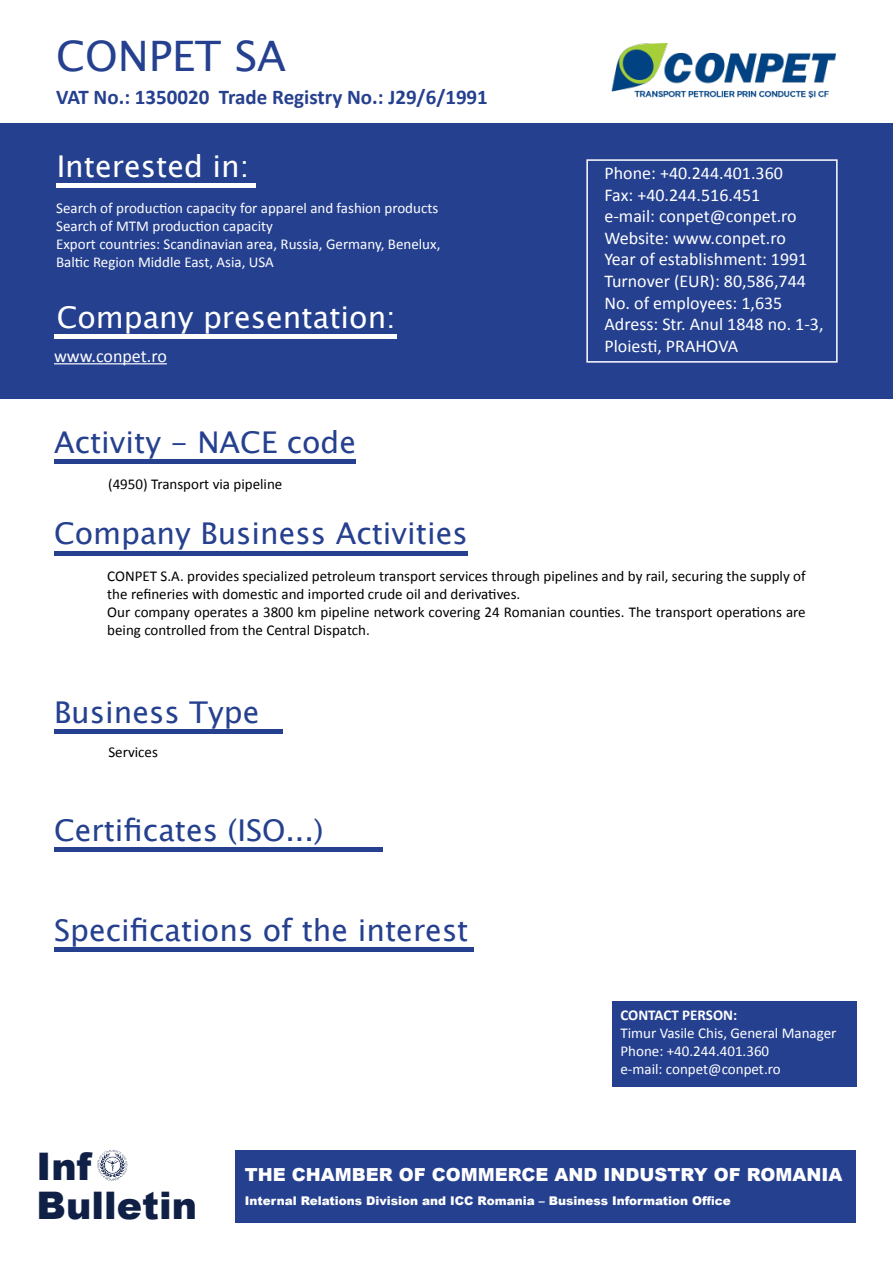
<style>
.page{position:relative;width:893px;height:1263px;background:#fff}
.page>*{position:absolute;margin:0;border:0;box-sizing:border-box;transform-origin:0 0}
.t1{font:42px "Lucida Sans Unicode";color:#25408f}
.t2{font:900 37.95px/39.9px "Arial";color:#101f46}
.t3{font:30px "Lucida Sans Unicode";color:#25408f}
.t4{font:30px "Lucida Sans Unicode";color:#fff}
.t5{font:700 21px "Calibri";color:#25408f}
.t6{font:18px/21.6px "Calibri";color:#fff}
.t7{font:900 18px "Arial";color:#fff}
.t8{font:15px/18px "Calibri";color:#000}
.t9{font:15px/18px "Calibri";color:#fff}
.t10{font:700 15px "Calibri";color:#fff}
.t11{font:900 12px "Arial";color:#fff}
</style>
<div class="page">
<div style="left:0;top:123px;width:893px;height:276px;background:#25408f"></div>
<hr style="left:54px;top:363px;width:113px;height:1px;background:#fff">
<div style="left:586px;top:159px;width:252px;height:204px;border:2px solid #fff"></div>
<div style="left:235px;top:1150px;width:621px;height:72px;background:#25408f"></div>
<svg style="left:97px;top:1150px;width:31px;height:31px"></svg>
<div style="left:611px;top:1001px;width:245px;height:85px;background:#25408f"></div>
<img style="left:611px;top:43px;width:225px;height:56px">
<hr style="left:54px;top:460px;width:301px;height:4px;background:#25408f">
<hr style="left:54px;top:551px;width:413px;height:4px;background:#25408f">
<hr style="left:54px;top:729px;width:229px;height:4px;background:#25408f">
<hr style="left:54px;top:847px;width:329px;height:4px;background:#25408f">
<div style="left:54px;top:947px;width:420px;height:5px;background:#25408f"></div>
<hr style="left:56px;top:184px;width:200px;height:4px;background:#fff">
<hr style="left:54px;top:335px;width:343px;height:4px;background:#fff">
<h1 class="t1" style="left:56px;top:23px;width:232px">CONPET SA</h1>
<h3 class="t5" style="left:56px;top:84px;width:433px">VAT No.: 1350020 Trade Registry No.: J29/6/1991</h3>
<h3 class="t4" style="left:57px;top:143px;width:194px">Interested in:</h3>
<p class="t9" style="left:56px;top:198px;width:386px">Search of production capacity for apparel and fashion products Search of MTM production capacity<br>Export countries: Scandinavian area, Russia, Germany, Benelux, Baltic Region Middle East, Asia, USA</p>
<h3 class="t4" style="left:57px;top:293px;width:341px">Company presentation:</h3>
<p class="t6" style="left:54px;top:344px;width:114px">www.conpet.ro</p>
<h3 class="t3" style="left:54px;top:419px;width:304px">Activity - NACE code</h3>
<p class="t8" style="left:108px;top:474px;width:176px">(4950) Transport via pipeline</p>
<h3 class="t3" style="left:54px;top:510px;width:415px">Company Business Activities</h3>
<p class="t6" style="left:604px;top:161px;width:221px">Phone: +40.244.401.360<br>Fax: +40.244.516.451<br>e-mail: conpet@conpet.ro<br>Website: www.conpet.ro<br>Year of establishment: 1991<br>Turnover (EUR): 80,586,744<br>No. of employees: 1,635<br>Adress: Str. Anul 1848 no. 1-3,<br>Ploiesti, PRAHOVA</p>
<p class="t8" style="left:107px;top:566px;width:700px">CONPET S.A. provides specialized petroleum transport services through pipelines and by rail, securing the supply of the refineries with domestic and imported crude oil and derivatives.<br>Our company operates a 3800 km pipeline network covering 24 Romanian counties. The transport operations are being controlled from the Central Dispatch.</p>
<h3 class="t3" style="left:54px;top:688px;width:207px">Business Type</h3>
<p class="t8" style="left:108px;top:742px;width:51px">Services</p>
<h3 class="t3" style="left:54px;top:806px;width:271px">Certificates (ISO...)</h3>
<h3 class="t3" style="left:54px;top:907px;width:416px">Specifications of the interest</h3>
<p class="t10" style="left:620px;top:1005px;width:118px">CONTACT PERSON:</p>
<p class="t9" style="left:620px;top:1023px;width:217px">Timur Vasile Chis, General Manager<br>Phone: +40.244.401.360<br>e-mail: conpet@conpet.ro</p>
<h2 class="t2" style="left:37px;top:1145px;width:162px">Inf<br>Bulletin</h2>
<p class="t7" style="left:245px;top:1161px;width:599px">THE CHAMBER OF COMMERCE AND INDUSTRY OF ROMANIA</p>
<p class="t11" style="left:245px;top:1192px;width:488px">Internal Relations Division and ICC Romania – Business Information Office</p>
</div>
